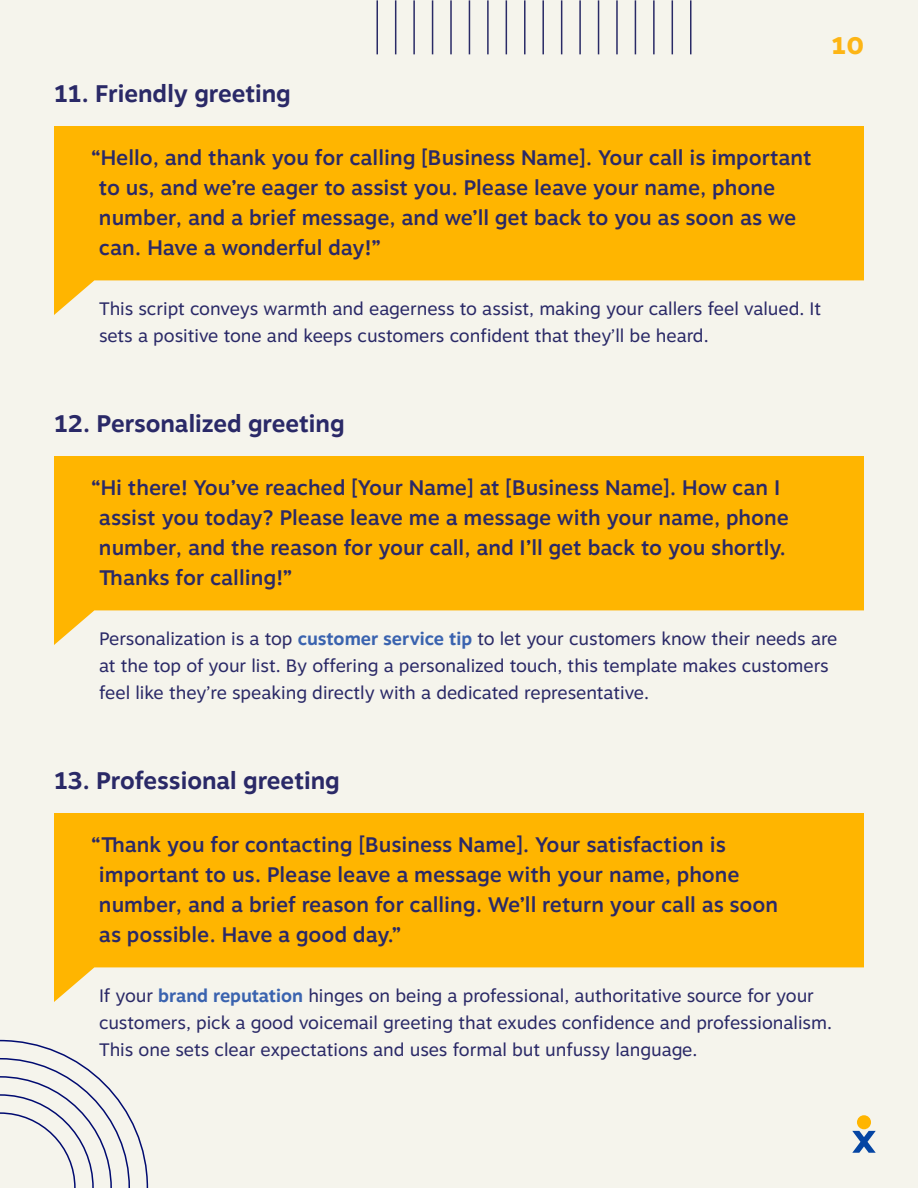
<style>
.page{position:relative;width:918px;height:1188px;background:#f5f4ec}
.page>*{position:absolute;margin:0;border:0;box-sizing:border-box;transform-origin:0 0}
.t1{font:700 24px "Motiva Sans";color:#2a2967}
.t2{font:800 24px "Motiva Sans";color:#fdb515}
.t3{font:500 21px/30px "Motiva Sans";color:#2a2967}
.t4{font:18px/27px "Motiva Sans";color:#2a2967}
.s1{font-weight:700;color:#3a63af}
</style>
<div class="page">
<div style="left:857px;top:1115px;width:14px;height:14px;background:#ffb500;border-radius:50%"></div>
<svg style="left:852px;top:1131px;width:24px;height:22px"></svg>
<svg style="left:54px;top:126px;width:810px;height:189px;fill:#ffb500"></svg>
<svg style="left:54px;top:456px;width:810px;height:189px;fill:#ffb500"></svg>
<svg style="left:54px;top:813px;width:810px;height:189px;fill:#ffb500"></svg>
<svg style="left:0;top:1039px;width:149px;height:149px"></svg>
<hr style="left:376px;top:0;width:2px;height:54px;background:#292a66">
<hr style="left:450px;top:0;width:2px;height:54px;background:#292a66">
<hr style="left:524px;top:0;width:2px;height:54px;background:#292a66">
<hr style="left:635px;top:0;width:1px;height:54px;background:#292a66">
<hr style="left:413px;top:0;width:2px;height:54px;background:#292a66">
<hr style="left:487px;top:0;width:2px;height:54px;background:#292a66">
<hr style="left:598px;top:0;width:1px;height:54px;background:#292a66">
<hr style="left:561px;top:0;width:1px;height:54px;background:#292a66">
<hr style="left:672px;top:0;width:1px;height:54px;background:#292a66">
<hr style="left:395px;top:0;width:1px;height:54px;background:#292a66">
<hr style="left:469px;top:0;width:1px;height:54px;background:#292a66">
<hr style="left:542px;top:0;width:2px;height:54px;background:#292a66">
<hr style="left:653px;top:0;width:2px;height:54px;background:#292a66">
<hr style="left:432px;top:0;width:1px;height:54px;background:#292a66">
<hr style="left:506px;top:0;width:1px;height:54px;background:#292a66">
<hr style="left:616px;top:0;width:2px;height:54px;background:#292a66">
<hr style="left:579px;top:0;width:2px;height:54px;background:#292a66">
<hr style="left:690px;top:0;width:2px;height:54px;background:#292a66">
<p class="t1" style="left:54px;top:76px;width:238px">11. Friendly greeting</p>
<p class="t3" style="left:99px;top:143px;width:714px;text-indent:-7px">“Hello, and thank you for calling [Business Name]. Your call is important to us, and we’re eager to assist you. Please leave your name, phone number, and a brief message, and we’ll get back to you as soon as we can. Have a wonderful day!”</p>
<p class="t2" style="left:831px;top:28px;width:34px">10</p>
<p class="t4" style="left:99px;top:295px;width:724px">This script conveys warmth and eagerness to assist, making your callers feel valued. It sets a positive tone and keeps customers confident that they’ll be heard.</p>
<p class="t1" style="left:54px;top:406px;width:292px">12. Personalized greeting</p>
<p class="t3" style="left:99px;top:473px;width:691px;text-indent:-7px">“Hi there! You’ve reached [Your Name] at [Business Name]. How can I assist you today? Please leave me a message with your name, phone number, and the reason for your call, and I’ll get back to you shortly.<br>Thanks for calling!”</p>
<p class="t4" style="left:99px;top:625px;width:740px">Personalization is a top <span class="s1">customer service tip</span> to let your customers know their needs are at the top of your list. By offering a personalized touch, this template makes customers feel like they’re speaking directly with a dedicated representative.</p>
<p class="t1" style="left:54px;top:763px;width:287px">13. Professional greeting</p>
<p class="t3" style="left:99px;top:830px;width:681px;text-indent:-7px">“Thank you for contacting [Business Name]. Your satisfaction is important to us. Please leave a message with your name, phone number, and a brief reason for calling. We’ll return your call as soon as possible. Have a good day.”</p>
<p class="t4" style="left:99px;top:982px;width:735px">If your <span class="s1">brand reputation</span> hinges on being a professional, authoritative source for your customers, pick a good voicemail greeting that exudes confidence and professionalism.<br>This one sets clear expectations and uses formal but unfussy language.</p>
</div>
